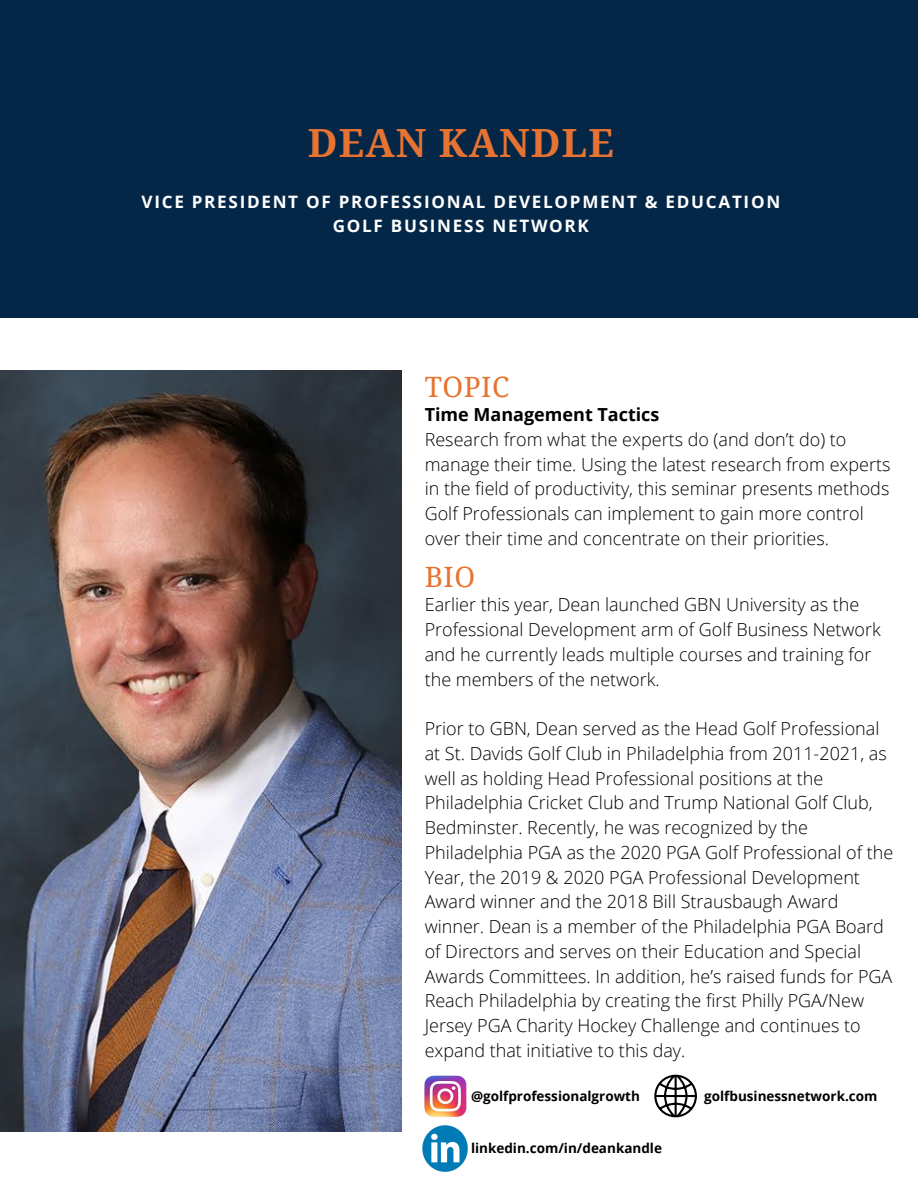
<style>
.page{position:relative;width:918px;height:1188px;background:#fff}
.page>*{position:absolute;margin:0;border:0;box-sizing:border-box;transform-origin:0 0}
.t1{font:700 38.85px "Droid Serif";letter-spacing:.03em;color:#e77332}
.t2{font:28.05px "Droid Serif";letter-spacing:.02em;color:#e77332}
.t3{font:300 18px/24.8px "Open Sans";color:#000}
.t4{font:700 18px "Open Sans";color:#000}
.t5{font:700 17.1px "Open Sans";letter-spacing:.1em;color:#fff}
.t6{font:700 13.5px "Open Sans";color:#000}
</style>
<div class="page">
<div style="left:0;top:0;width:918px;height:318px;background:#052747"></div>
<img style="left:424px;top:1075px;width:43px;height:42px">
<img style="left:0;top:371px;width:402px;height:760px">
<img style="left:422px;top:1125px;width:46px;height:47px">
<svg style="left:654px;top:1075px;width:43px;height:42px"></svg>
<p class="t1" style="left:308px;top:121px;width:308px">DEAN KANDLE</p>
<p class="t5" style="left:142px;top:190px;width:640px">VICE PRESIDENT OF PROFESSIONAL DEVELOPMENT &amp; EDUCATION</p>
<p class="t5" style="left:333px;top:214px;width:258px">GOLF BUSINESS NETWORK</p>
<p class="t2" style="left:425px;top:371px;width:86px">TOPIC</p>
<p class="t4" style="left:425px;top:402px;width:236px">Time Management Tactics</p>
<p class="t3" style="left:425px;top:426px;width:467px">Research from what the experts do (and don’t do) to manage their time. Using the latest research from experts in the field of productivity, this seminar presents methods Golf Professionals can implement to gain more control over their time and concentrate on their priorities.</p>
<p class="t2" style="left:425px;top:561px;width:52px">BIO</p>
<p class="t3" style="left:425px;top:592px;width:458px">Earlier this year, Dean launched GBN University as the Professional Development arm of Golf Business Network and he currently leads multiple courses and training for the members of the network.</p>
<p class="t3" style="left:425px;top:716px;width:470px">Prior to GBN, Dean served as the Head Golf Professional at St. Davids Golf Club in Philadelphia from 2011-2021, as well as holding Head Professional positions at the Philadelphia Cricket Club and Trump National Golf Club, Bedminster. Recently, he was recognized by the Philadelphia PGA as the 2020 PGA Golf Professional of the Year, the 2019 &amp; 2020 PGA Professional Development Award winner and the 2018 Bill Strausbaugh Award winner. Dean is a member of the Philadelphia PGA Board of Directors and serves on their Education and Special Awards Committees. In addition, he’s raised funds for PGA Reach Philadelphia by creating the first Philly PGA/New Jersey PGA Charity Hockey Challenge and continues to expand that initiative to this day.</p>
<p class="t6" style="left:471px;top:1086px;width:171px">@golfprofessionalgrowth</p>
<p class="t6" style="left:704px;top:1086px;width:175px">golfbusinessnetwork.com</p>
<p class="t6" style="left:471px;top:1138px;width:193px">linkedin.com/in/deankandle</p>
</div>
